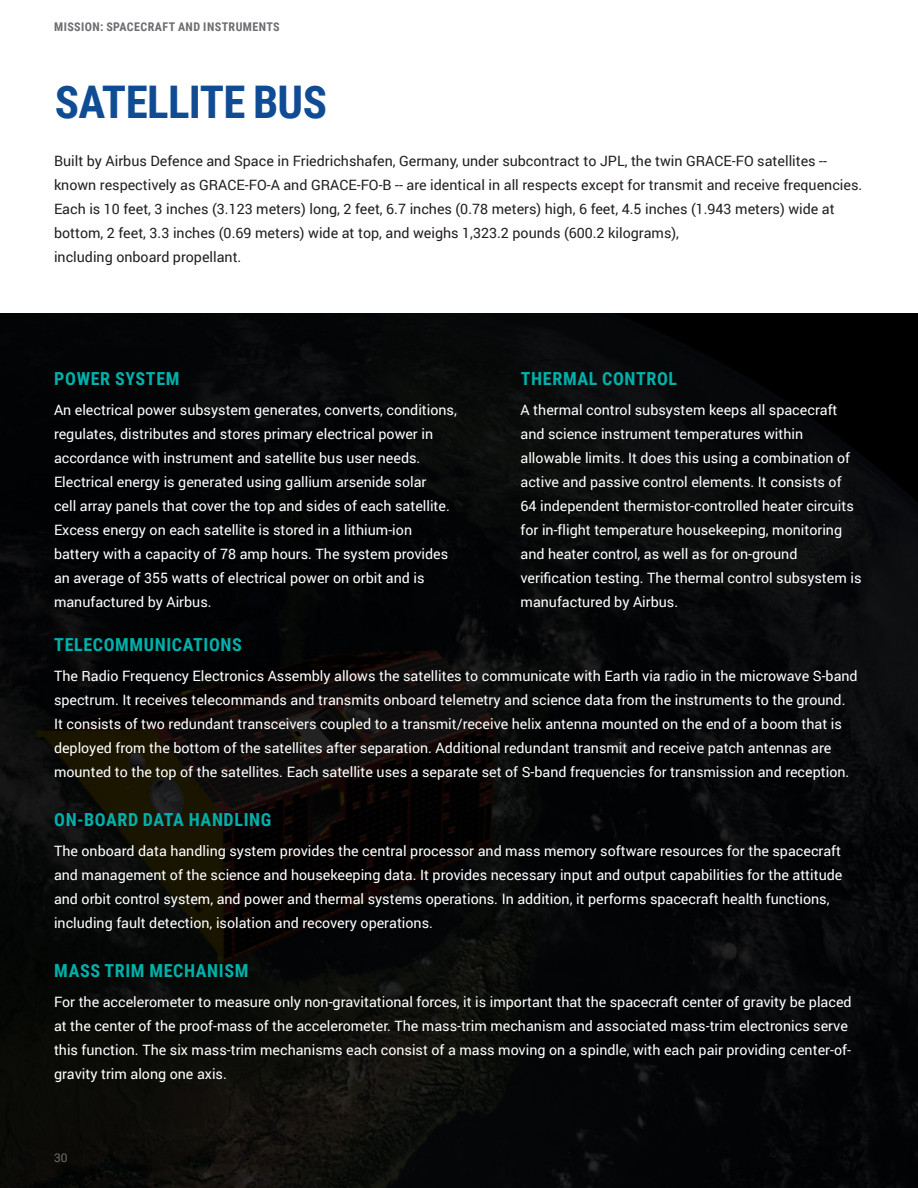
<style>
.page{position:relative;width:918px;height:1188px;background:#fff}
.page>*{position:absolute;margin:0;border:0;box-sizing:border-box;transform-origin:0 0}
.t1{font:700 45px "Roboto Condensed";letter-spacing:-.015em;color:#0f4c94}
.t2{font:700 18px "Roboto Condensed";letter-spacing:.035em;color:#00b0aa}
.t3{font:14.25px/24px "Roboto";color:#fff}
.t4{font:14.25px/24px "Roboto";color:#231f20}
.t5{font:700 12px "Roboto Condensed";letter-spacing:.035em;color:#6c6d70}
.t6{font:12px "Roboto";color:#6c6d70}
</style>
<div class="page">
<img style="left:0;top:313px;width:918px;height:875px">
<p class="t5" style="left:54px;top:18px;width:227px">MISSION: SPACECRAFT AND INSTRUMENTS</p>
<p class="t1" style="left:55px;top:70px;width:274px">SATELLITE BUS</p>
<p class="t4" style="left:54px;top:149px;width:810px">Built by Airbus Defence and Space in Friedrichshafen, Germany, under subcontract to JPL, the twin GRACE-FO satellites -- known respectively as GRACE-FO-A and GRACE-FO-B -- are identical in all respects except for transmit and receive frequencies.<br>Each is 10 feet, 3 inches (3.123 meters) long, 2 feet, 6.7 inches (0.78 meters) high, 6 feet, 4.5 inches (1.943 meters) wide at bottom, 2 feet, 3.3 inches (0.69 meters) wide at top, and weighs 1,323.2 pounds (600.2 kilograms),</p>
<p class="t4" style="left:54px;top:245px;width:189px">including onboard propellant.</p>
<p class="t2" style="left:54px;top:366px;width:127px">POWER SYSTEM</p>
<p class="t3" style="left:54px;top:398px;width:404px">An electrical power subsystem generates, converts, conditions, regulates, distributes and stores primary electrical power in accordance with instrument and satellite bus user needs.<br>Electrical energy is generated using gallium arsenide solar<br>cell array panels that cover the top and sides of each satellite.<br>Excess energy on each satellite is stored in a lithium-ion battery with a capacity of 78 amp hours. The system provides an average of 355 watts of electrical power on orbit and is manufactured by Airbus.</p>
<p class="t2" style="left:54px;top:632px;width:189px">TELECOMMUNICATIONS</p>
<p class="t2" style="left:521px;top:366px;width:158px">THERMAL CONTROL</p>
<p class="t3" style="left:521px;top:398px;width:342px">A thermal control subsystem keeps all spacecraft and science instrument temperatures within allowable limits. It does this using a combination of active and passive control elements. It consists of<br>64 independent thermistor-controlled heater circuits for in-flight temperature housekeeping, monitoring and heater control, as well as for on-ground verification testing. The thermal control subsystem is manufactured by Airbus.</p>
<p class="t3" style="left:54px;top:663px;width:805px">The Radio Frequency Electronics Assembly allows the satellites to communicate with Earth via radio in the microwave S-band spectrum. It receives telecommands and transmits onboard telemetry and science data from the instruments to the ground.<br>It consists of two redundant transceivers coupled to a transmit/receive helix antenna mounted on the end of a boom that is deployed from the bottom of the satellites after separation. Additional redundant transmit and receive patch antennas are mounted to the top of the satellites. Each satellite uses a separate set of S-band frequencies for transmission and reception.</p>
<p class="t2" style="left:54px;top:807px;width:219px">ON-BOARD DATA HANDLING</p>
<p class="t3" style="left:54px;top:839px;width:790px">The onboard data handling system provides the central processor and mass memory software resources for the spacecraft and management of the science and housekeeping data. It provides necessary input and output capabilities for the attitude and orbit control system, and power and thermal systems operations. In addition, it performs spacecraft health functions, including fault detection, isolation and recovery operations.</p>
<p class="t2" style="left:54px;top:958px;width:196px">MASS TRIM MECHANISM</p>
<p class="t3" style="left:54px;top:989px;width:799px">For the accelerometer to measure only non-gravitational forces, it is important that the spacecraft center of gravity be placed at the center of the proof-mass of the accelerometer. The mass-trim mechanism and associated mass-trim electronics serve this function. The six mass-trim mechanisms each consist of a mass moving on a spindle, with each pair providing center-of&shy;gravity trim along one axis.</p>
<p class="t6" style="left:54px;top:1149px;width:15px">30</p>
</div>
